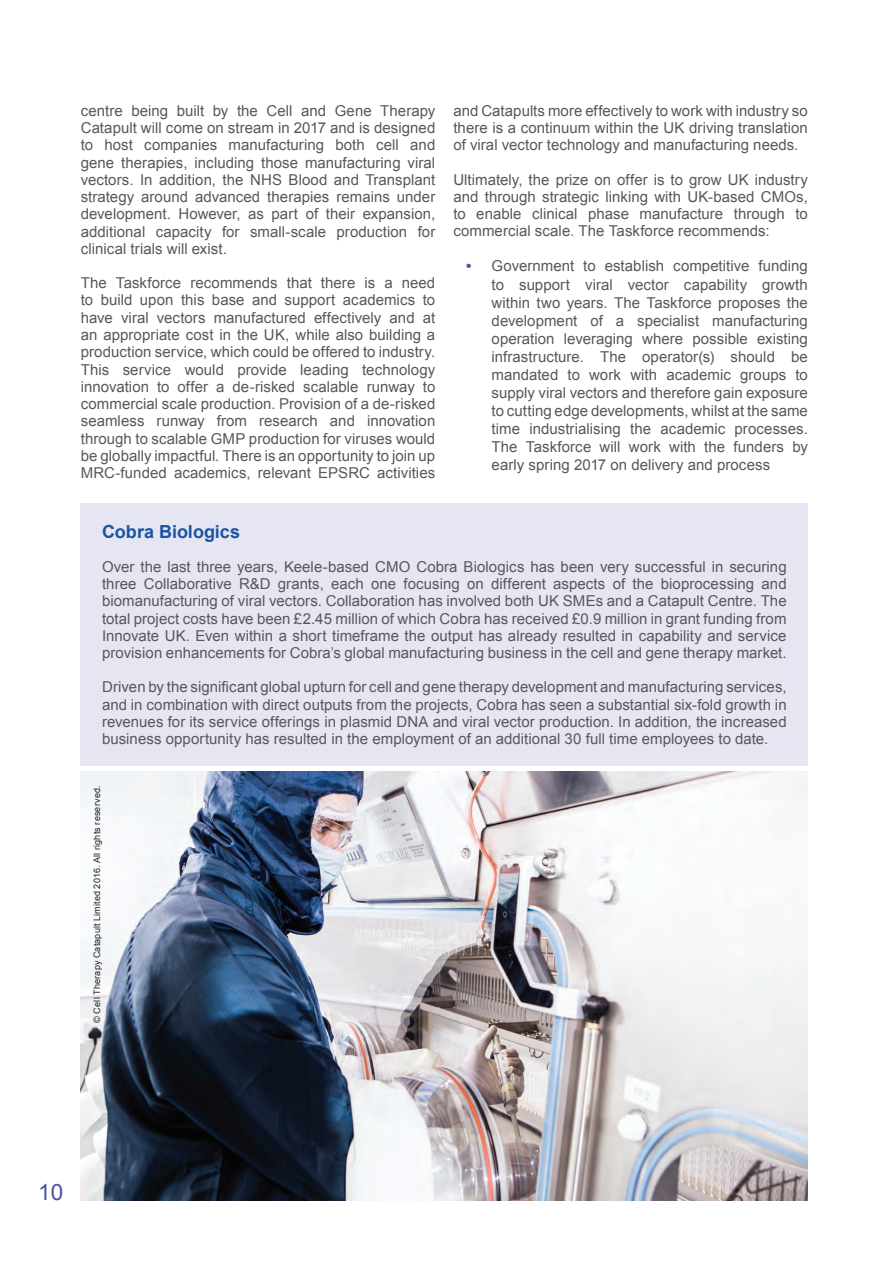
<style>
.page{position:relative;width:893px;height:1263px;background:#fff}
.page>*{position:absolute;margin:0;border:0;box-sizing:border-box;transform-origin:0 0}
.t1{font:22.5px "Arial";color:#4b52a3}
.t2{font:700 18px "Arial";color:#1855a5}
.t3{font:15px/17.2px "Arial";letter-spacing:.005em;color:#57585a;text-align:justify}
.t4{font:9px "Arial";letter-spacing:.02em;color:#231f20}
.s1{font-weight:700;color:#4b52a3}
</style>
<div class="page">
<div style="left:81px;top:503px;width:727px;height:262px;background:#e6e5f2"></div>
<img style="left:81px;top:772px;width:727px;height:428px">
<p class="t3" style="left:81px;top:102px;width:356px">centre being built by the Cell and Gene Therapy Catapult will come on stream in 2017 and is designed to host companies manufacturing both cell and gene therapies, including those manufacturing viral vectors. In addition, the NHS Blood and Transplant strategy around advanced therapies remains under development. However, as part of their expansion, additional capacity for small-scale production for clinical trials will exist.</p>
<p class="t3" style="left:81px;top:274px;width:356px">The Taskforce recommends that there is a need to build upon this base and support academics to have viral vectors manufactured effectively and at an appropriate cost in the UK, while also building a production service, which could be offered to industry.<br>This service would provide leading technology innovation to offer a de-risked scalable runway to commercial scale production. Provision of a de-risked seamless runway from research and innovation through to scalable GMP production for viruses would be globally impactful. There is an opportunity to join up MRC-funded academics, relevant EPSRC activities</p>
<p class="t3" style="left:453px;top:102px;width:356px">and Catapults more effectively to work with industry so there is a continuum within the UK driving translation of viral vector technology and manufacturing needs.</p>
<p class="t3" style="left:453px;top:171px;width:356px">Ultimately, the prize on offer is to grow UK industry and through strategic linking with UK-based CMOs, to enable clinical phase manufacture through to commercial scale. The Taskforce recommends:</p>
<p class="t3" style="left:492px;top:257px;width:318px;line-height:18px;text-indent:-26px"><span class="s1">•</span> Government to establish competitive funding to support viral vector capability growth within two years. The Taskforce proposes the development of a specialist manufacturing operation leveraging where possible existing infrastructure. The operator(s) should be mandated to work with academic groups to supply viral vectors and therefore gain exposure to cutting edge developments, whilst at the same time industrialising the academic processes.<br>The Taskforce will work with the funders by early spring 2017 on delivery and process</p>
<p class="t2" style="left:102px;top:519px;width:140px">Cobra Biologics</p>
<p class="t3" style="left:102px;top:558px;width:686px">Over the last three years, Keele-based CMO Cobra Biologics has been very successful in securing three Collaborative R&amp;D grants, each one focusing on different aspects of the bioprocessing and biomanufacturing of viral vectors. Collaboration has involved both UK SMEs and a Catapult Centre. The total project costs have been £2.45 million of which Cobra has received £0.9 million in grant funding from Innovate UK. Even within a short timeframe the output has already resulted in capability and service provision enhancements for Cobra’s global manufacturing business in the cell and gene therapy market.</p>
<p class="t3" style="left:102px;top:678px;width:686px">Driven by the significant global upturn for cell and gene therapy development and manufacturing services, and in combination with direct outputs from the projects, Cobra has seen a substantial six-fold growth in revenues for its service offerings in plasmid DNA and viral vector production. In addition, the increased business opportunity has resulted in the employment of an additional 30 full time employees to date.</p>
<p class="t4" style="left:91px;top:1023px;width:239px;rotate:-90deg">© Cell Therapy Catapult Limited 2016. All rights reserved.</p>
<h1 class="t1" style="left:38px;top:1177px;width:27px">10</h1>
</div>
